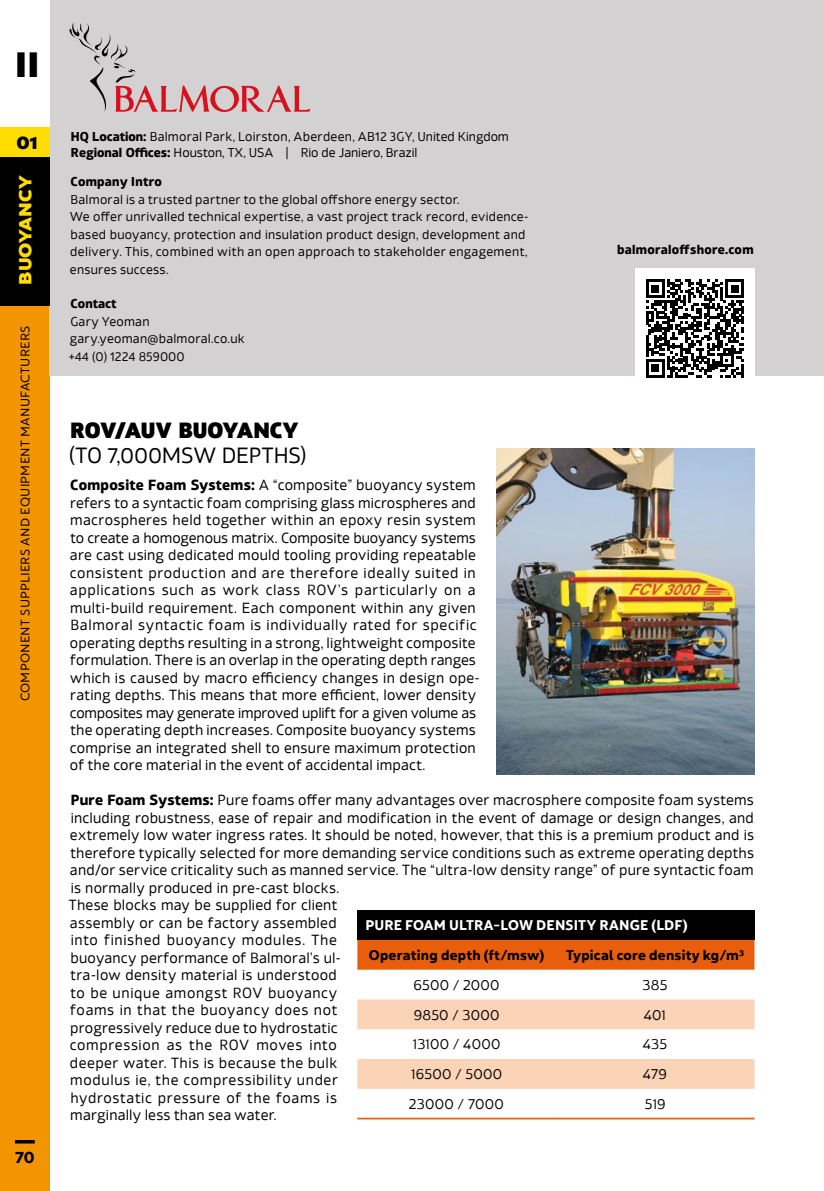
<style>
.page{position:relative;width:824px;height:1191px;background:#fff}
.page>*{position:absolute;margin:0;border:0;box-sizing:border-box;transform-origin:0 0}
.t1{font:900 expanded 35px "Yorkten";color:#000}
.t2{font:21px "Xyngia";letter-spacing:-.005em;color:#000}
.t3{font:900 21px "Xyngia";color:#000}
.t4{font:900 expanded 17.5px "Yorkten";letter-spacing:.005em;color:#fd0}
.t5{font:900 expanded 17.5px "Yorkten";color:#000}
.t6{font:15.75px "Yorkten Nor Bol";color:#000}
.t7{font:14px/17.5px "Xyngia";letter-spacing:.02em;color:#000}
.t8{font:14px "Yorkten Nor Boo";letter-spacing:.015em;color:#000}
.t9{font:14px "Yorkten Nor Bol";letter-spacing:.015em;color:#000}
.t10{font:14px "Yorkten Nor Bol";letter-spacing:.015em;color:#fff}
.t11{font:12.25px/17.5px "Xyngia";letter-spacing:.025em;color:#000}
.t12{font:12.25px/15.8px "Xyngia";color:#000}
.t13{font:expanded 12.25px "Yorkten";letter-spacing:.015em;color:#000}
.t14{font:700 12.25px "Xyngia";letter-spacing:.025em;color:#000}
.t15{font:700 12.25px "Xyngia";color:#000}
.s1{font-weight:700}
</style>
<div class="page">
<div style="left:0;top:127px;width:50px;height:1064px;background:#f39500"></div>
<div style="left:50px;top:0;width:773px;height:375px;background:#d4d1d2"></div>
<div style="left:635px;top:269px;width:119px;height:124px;background:#fff"></div>
<svg style="left:646px;top:279px;width:98px;height:98px"></svg>
<img style="left:496px;top:449px;width:258px;height:325px">
<div style="left:357px;top:910px;width:397px;height:30px;background:#000"></div>
<div style="left:357px;top:940px;width:397px;height:29px;background:#e85e0c"></div>
<svg style="left:357px;top:999px;width:397px;height:89px"></svg>
<hr style="left:357px;top:1117px;width:199px;height:2px;background:#e85e0c">
<hr style="left:556px;top:1117px;width:198px;height:2px;background:#e85e0c">
<svg style="left:69px;top:23px;width:241px;height:89px"></svg>
<hr style="left:15px;top:1140px;width:20px;height:3px;background:#000">
<div style="left:0;top:127px;width:50px;height:178px;background:#000"></div>
<div style="left:0;top:127px;width:50px;height:30px;background:#fd0"></div>
<h1 class="t1" style="left:15px;top:39px;width:27px">II</h1>
<p class="t5" style="left:17px;top:130px;width:23px">01</p>
<p class="t4" style="left:13px;top:285px;width:111px;rotate:-90deg">BUOYANCY</p>
<p class="t13" style="left:17px;top:701px;width:377px;rotate:-90deg">COMPONENT SUPPLIERS AND EQUIPMENT MANUFACTURERS</p>
<p class="t6" style="left:15px;top:1147px;width:21px">70</p>
<p class="t12" style="left:71px;top:128px;width:439px"><span class="s1">HQ Location:</span> Balmoral Park, Loirston, Aberdeen, AB12 3GY, United Kingdom<br><span class="s1">Regional Offices:</span> Houston, TX, USA | Rio de Janiero, Brazil</p>
<p class="t14" style="left:71px;top:172px;width:93px">Company Intro</p>
<p class="t11" style="left:70px;top:190px;width:460px">Balmoral is a trusted partner to the global offshore energy sector.<br>We offer unrivalled technical expertise, a vast project track record, evidence&shy;based buoyancy, protection and insulation product design, development and delivery. This, combined with an open approach to stakeholder engagement, ensures success.</p>
<p class="t15" style="left:71px;top:294px;width:47px">Contact</p>
<p class="t11" style="left:69px;top:312px;width:177px">Gary Yeoman gary.yeoman@balmoral.co.uk +44 (0) 1224 859000</p>
<p class="t14" style="left:617px;top:240px;width:138px">balmoraloffshore.com</p>
<h2 class="t3" style="left:71px;top:413px;width:229px">ROV/AUV BUOYANCY</h2>
<h2 class="t2" style="left:69px;top:440px;width:238px">(TO 7,000MSW DEPTHS)</h2>
<p class="t7" style="left:70px;top:475px;width:410px"><span class="s1">Composite Foam Systems:</span> A “composite” buoyancy system refers to a syntactic foam comprising glass microspheres and macrospheres held together within an epoxy resin system to create a homogenous matrix. Composite buoyancy systems are cast using dedicated mould tooling providing repeatable consistent production and are therefore ideally suited in applications such as work class ROV’s particularly on a multi-build requirement. Each component within any given Balmoral syntactic foam is individually rated for specific operating depths resulting in a strong, lightweight composite formulation. There is an overlap in the operating depth ranges which is caused by macro efficiency changes in design ope&shy;rating depths. This means that more efficient, lower density composites may generate improved uplift for a given volume as the operating depth increases. Composite buoyancy systems comprise an integrated shell to ensure maximum protection of the core material in the event of accidental impact.</p>
<p class="t7" style="left:69px;top:790px;width:686px"><span class="s1">Pure Foam Systems:</span> Pure foams offer many advantages over macrosphere composite foam systems including robustness, ease of repair and modification in the event of damage or design changes, and extremely low water ingress rates. It should be noted, however, that this is a premium product and is therefore typically selected for more demanding service conditions such as extreme operating depths and/or service criticality such as manned service. The “ultra-low density range” of pure syntactic foam is normally produced in pre-cast blocks.<br>These blocks may be supplied for client<br>assembly or can be factory assembled<br>into finished buoyancy modules. The<br>buoyancy performance of Balmoral’s ul-<br>tra-low density material is understood<br>to be unique amongst ROV buoyancy<br>foams in that the buoyancy does not<br>progressively reduce due to hydrostatic<br>compression as the ROV moves into<br>deeper water. This is because the bulk<br>modulus ie, the compressibility under<br>hydrostatic pressure of the foams is<br>marginally less than sea water.</p>
<p class="t10" style="left:365px;top:916px;width:323px">PURE FOAM ULTRA-LOW DENSITY RANGE (LDF)</p>
<p class="t9" style="left:369px;top:945px;width:177px">Operating depth (ft/msw)</p>
<p class="t9" style="left:566px;top:945px;width:179px">Typical core density kg/m<sup>3</sup></p>
<p class="t8" style="left:413px;top:976px;width:88px">6500 / 2000</p>
<p class="t8" style="left:642px;top:976px;width:26px">385</p>
<p class="t8" style="left:413px;top:1006px;width:87px">9850 / 3000</p>
<p class="t8" style="left:643px;top:1006px;width:24px">401</p>
<p class="t8" style="left:413px;top:1035px;width:89px">13100 / 4000</p>
<p class="t8" style="left:642px;top:1035px;width:26px">435</p>
<p class="t8" style="left:411px;top:1065px;width:92px">16500 / 5000</p>
<p class="t8" style="left:642px;top:1065px;width:25px">479</p>
<p class="t8" style="left:409px;top:1095px;width:96px">23000 / 7000</p>
<p class="t8" style="left:644px;top:1095px;width:22px">519</p>
</div>
